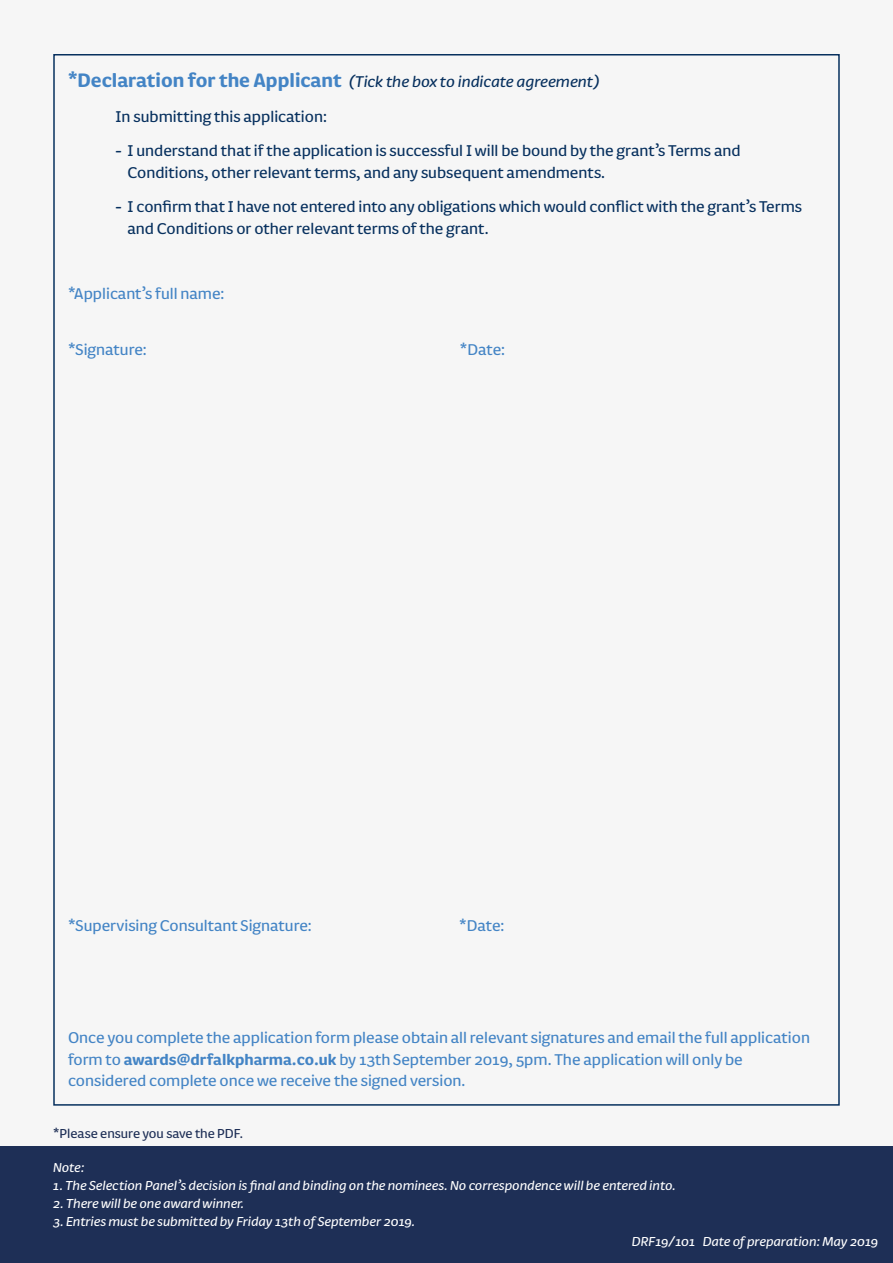
<style>
.page{position:relative;width:893px;height:1263px;background:#fff}
.page>*{position:absolute;margin:0;border:0;box-sizing:border-box;transform-origin:0 0}
.t1{font:18px/21.6px "FS Pimlico";color:#4384c5}
.t2{font:18px/21.6px "FS Pimlico";color:#07305e}
.t3{font:italic 18px/34.5px "FS Pimlico";color:#07305e}
.t4{font:italic 15px "FS Pimlico";color:#fff}
.t5{font:15px "FS Pimlico";color:#1e2f56}
.s1{font-weight:700;font-style:normal;font-size:22.5px;color:#4384c5}
.s2{font-style:normal}
.s3{font-weight:700}
</style>
<div class="page">
<div style="left:0;top:0;width:893px;height:1146px;background:#f6f6f6"></div>
<div style="left:0;top:1146px;width:893px;height:117px;background:#1e2f56"></div>
<p class="t3" style="left:116px;top:64px;width:486px;text-indent:-48px"><span class="s1">*Declaration for the Applicant</span> (Tick the box to indicate agreement)<br><span class="s2">In submitting this application:</span></p>
<p class="t2" style="left:128px;top:139px;width:615px;text-indent:-12px">- I understand that if the application is successful I will be bound by the grant’s Terms and<br>Conditions, other relevant terms, and any subsequent amendments.</p>
<p class="t2" style="left:128px;top:195px;width:676px;text-indent:-12px">- I confirm that I have not entered into any obligations which would conflict with the grant’s Terms and Conditions or other relevant terms of the grant.</p>
<p class="t1" style="left:68px;top:282px;width:158px">*Applicant’s full name:</p>
<p class="t1" style="left:68px;top:338px;width:80px">*Signature:</p>
<p class="t1" style="left:460px;top:338px;width:47px">*Date:</p>
<p class="t1" style="left:68px;top:914px;width:245px">*Supervising Consultant Signature:</p>
<p class="t1" style="left:459px;top:914px;width:47px">*Date:</p>
<p class="t1" style="left:68px;top:1026px;width:743px">Once you complete the application form please obtain all relevant signatures and email the full application form to <span class="s3">awards@drfalkpharma.co.uk</span> by 13th September 2019, 5pm. The application will only be considered complete once we receive the signed version.</p>
<p class="t5" style="left:53px;top:1122px;width:191px">*Please ensure you save the PDF.</p>
<p class="t4" style="left:53px;top:1157px;width:33px">Note:</p>
<p class="t4" style="left:53px;top:1175px;width:624px">1. The Selection Panel’s decision is final and binding on the nominees. No correspondence will be entered into.</p>
<p class="t4" style="left:53px;top:1193px;width:193px">2. There will be one award winner.</p>
<p class="t4" style="left:53px;top:1211px;width:364px">3. Entries must be submitted by Friday 13th of September 2019.</p>
<p class="t4" style="left:632px;top:1231px;width:248px">DRF19/101 Date of preparation: May 2019</p>
</div>
